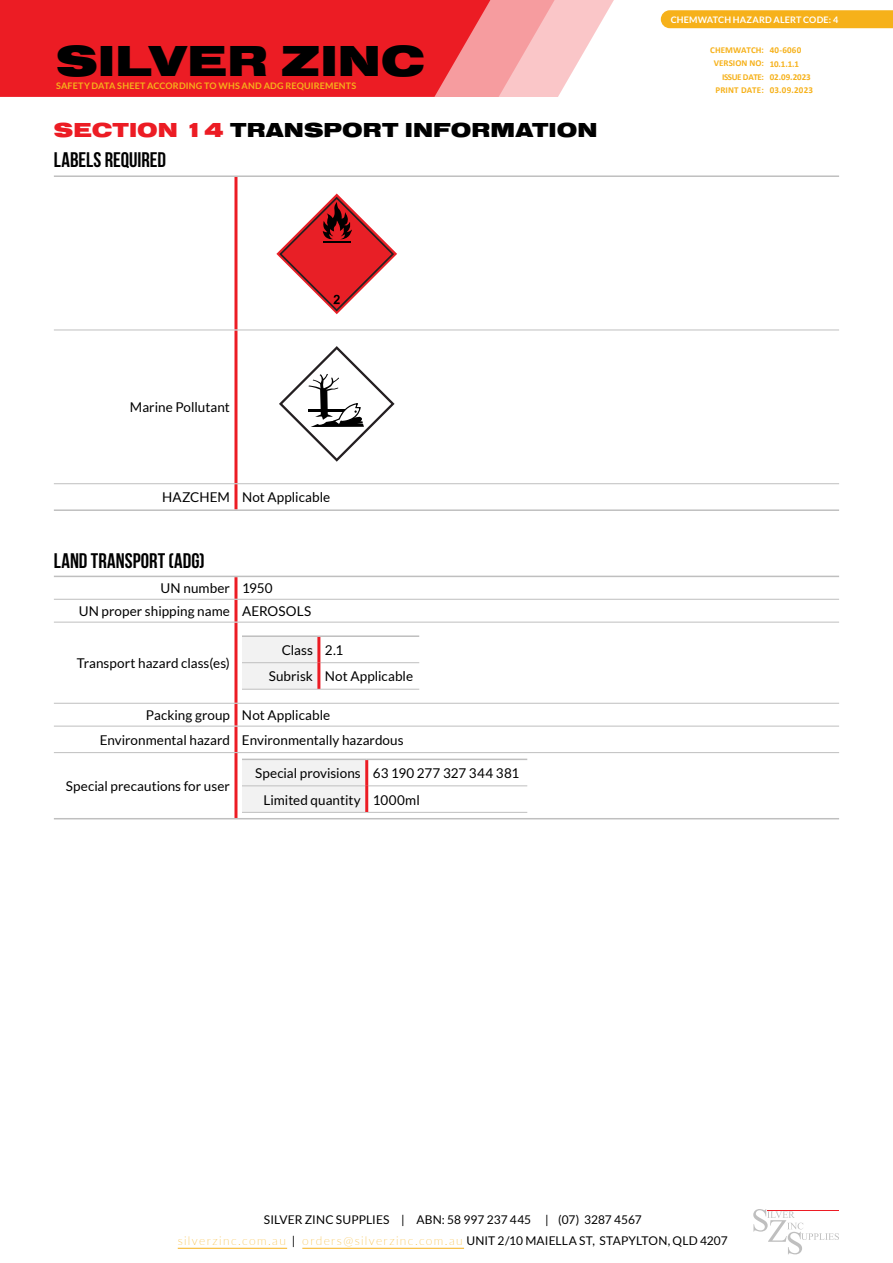
<style>
.page{position:relative;width:893px;height:1263px;background:#fff}
.page>*{position:absolute;margin:0;border:0;box-sizing:border-box;transform-origin:0 0}
.t1{font:900 45px "Nimbus San Ext";color:#000}
.t2{font:700 21px "Bebas Neue";color:#000}
.t3{font:900 21px "Nimbus San Ext";color:#000}
.t4{font:13.5px/26.5px "Lato";letter-spacing:.005em;color:#000}
.t5{font:12px/21px "Lato";letter-spacing:.005em;color:#000;text-align:center}
.t6{font:700 9px/13.4px "Calibri";color:#f6b11a;text-align:right}
.t7{font:700 9px "Lato";letter-spacing:.015em;color:#f6b11a}
.t8{font:700 9px "Lato";letter-spacing:.015em;color:#fff}
.s1{color:#ec1c24}
.s2{font-family:"Lato"}
.s3{font-style:inherit}
.s4{font-weight:100;color:#f6b11a}
</style>
<div class="page">
<svg style="left:584px;top:0;width:30px;height:52px"></svg>
<svg style="left:490px;top:0;width:94px;height:97px;background:#f8b8bb"></svg>
<div style="left:0;top:0;width:490px;height:97px;background:#ec1c24"></div>
<hr style="left:178px;top:1248px;width:109px;height:1px;background:#f6b11a">
<hr style="left:302px;top:1248px;width:162px;height:1px;background:#f6b11a">
<div style="left:661px;top:10px;width:231px;height:18px;background:#f6b11a"></div>
<hr style="left:234px;top:177px;width:3px;height:153px;background:#ec1c24">
<hr style="left:234px;top:330px;width:3px;height:153px;background:#ec1c24">
<hr style="left:234px;top:484px;width:3px;height:25px;background:#ec1c24">
<hr style="left:54px;top:175px;width:182px;height:2px;background:#bfbfbf">
<hr style="left:236px;top:175px;width:603px;height:2px;background:#bfbfbf">
<hr style="left:54px;top:509px;width:182px;height:2px;background:#bfbfbf">
<hr style="left:236px;top:509px;width:603px;height:2px;background:#bfbfbf">
<hr style="left:54px;top:330px;width:182px;height:1px;background:#bfbfbf">
<hr style="left:236px;top:330px;width:603px;height:1px;background:#bfbfbf">
<hr style="left:54px;top:483px;width:182px;height:1px;background:#bfbfbf">
<hr style="left:236px;top:483px;width:603px;height:1px;background:#bfbfbf">
<hr style="left:234px;top:577px;width:3px;height:22px;background:#ec1c24">
<hr style="left:234px;top:600px;width:3px;height:22px;background:#ec1c24">
<hr style="left:234px;top:622px;width:3px;height:81px;background:#ec1c24">
<hr style="left:234px;top:704px;width:3px;height:22px;background:#ec1c24">
<hr style="left:234px;top:726px;width:3px;height:26px;background:#ec1c24">
<hr style="left:234px;top:753px;width:3px;height:65px;background:#ec1c24">
<hr style="left:54px;top:576px;width:182px;height:1px;background:#bfbfbf">
<hr style="left:236px;top:576px;width:603px;height:1px;background:#bfbfbf">
<hr style="left:54px;top:818px;width:182px;height:1px;background:#bfbfbf">
<hr style="left:236px;top:818px;width:603px;height:1px;background:#bfbfbf">
<hr style="left:54px;top:599px;width:182px;height:1px;background:#bfbfbf">
<hr style="left:236px;top:599px;width:603px;height:1px;background:#bfbfbf">
<hr style="left:54px;top:622px;width:182px;height:1px;background:#bfbfbf">
<hr style="left:236px;top:622px;width:603px;height:1px;background:#bfbfbf">
<hr style="left:54px;top:703px;width:182px;height:1px;background:#bfbfbf">
<hr style="left:236px;top:703px;width:603px;height:1px;background:#bfbfbf">
<hr style="left:54px;top:726px;width:182px;height:1px;background:#bfbfbf">
<hr style="left:236px;top:726px;width:603px;height:1px;background:#bfbfbf">
<hr style="left:54px;top:752px;width:182px;height:1px;background:#bfbfbf">
<hr style="left:236px;top:752px;width:603px;height:1px;background:#bfbfbf">
<div style="left:242px;top:637px;width:75px;height:52px;background:#f2f2f2"></div>
<hr style="left:242px;top:635px;width:77px;height:2px;background:#bfbfbf">
<hr style="left:319px;top:635px;width:100px;height:2px;background:#bfbfbf">
<hr style="left:242px;top:662px;width:75px;height:1px;background:#bfbfbf">
<hr style="left:320px;top:662px;width:99px;height:1px;background:#bfbfbf">
<hr style="left:242px;top:689px;width:77px;height:1px;background:#bfbfbf">
<hr style="left:319px;top:689px;width:100px;height:1px;background:#bfbfbf">
<hr style="left:317px;top:637px;width:3px;height:26px;background:#ec1c24">
<hr style="left:317px;top:663px;width:3px;height:26px;background:#ec1c24">
<div style="left:242px;top:760px;width:123px;height:52px;background:#f2f2f2"></div>
<hr style="left:242px;top:759px;width:125px;height:1px;background:#bfbfbf">
<hr style="left:367px;top:759px;width:160px;height:1px;background:#bfbfbf">
<hr style="left:242px;top:785px;width:123px;height:1px;background:#bfbfbf">
<hr style="left:368px;top:785px;width:159px;height:1px;background:#bfbfbf">
<hr style="left:242px;top:812px;width:125px;height:1px;background:#bfbfbf">
<hr style="left:367px;top:812px;width:160px;height:1px;background:#bfbfbf">
<hr style="left:365px;top:760px;width:3px;height:26px;background:#ec1c24">
<hr style="left:365px;top:786px;width:3px;height:26px;background:#ec1c24">
<svg style="left:753px;top:1209px;width:86px;height:45px"></svg>
<svg style="left:276px;top:194px;width:121px;height:120px"></svg>
<svg style="left:279px;top:346px;width:116px;height:116px"></svg>
<h1 class="t1" style="left:56px;top:35px;width:370px">SILVER ZINC</h1>
<p class="t7" style="left:56px;top:81px;width:302px">SAFETY DATA SHEET ACCORDING TO WHS AND ADG REQUIREMENTS</p>
<h2 class="t3" style="left:54px;top:118px;width:545px"><span class="s1">SECTION 14</span> TRANSPORT INFORMATION</h2>
<h2 class="t2" style="left:54px;top:149px;width:114px">LABELS REQUIRED</h2>
<p class="t8" style="left:671px;top:14px;width:169px">CHEMWATCH HAZARD ALERT CODE: 4</p>
<p class="t6" style="left:710px;top:43px;width:55px">CHEMWATCH<span class="s2">:<br></span>VERSION NO:<br>ISSUE DATE:<br>PRINT DATE:</p>
<p class="t6" style="left:770px;top:44px;width:43px;text-align:left">40-6060<br>10.1.1.1<br>02.09.202<span class="s3">3</span></p>
<p class="t6" style="left:770px;top:83px;width:45px">03.09.202<span class="s3">3</span></p>
<p class="t4" style="left:130px;top:394px;width:102px">Marine Pollutant</p>
<p class="t4" style="left:162px;top:484px;width:170px">HAZCHEM Not Applicable</p>
<h2 class="t2" style="left:54px;top:549px;width:153px">LAND TRANSPORT (ADG)</h2>
<p class="t4" style="left:79px;top:577px;width:234px;line-height:22.8px;text-indent:82px">UN number 1950<br>UN proper shipping name AEROSOLS</p>
<p class="t4" style="left:77px;top:650px;width:155px">Transport hazard class(es)</p>
<p class="t4" style="left:269px;top:637px;width:146px;text-indent:13px">Class 2.1<br>Subrisk Not Applicable</p>
<p class="t4" style="left:100px;top:703px;width:305px;line-height:24.8px;text-indent:46px">Packing group Not Applicable<br>Environmental hazard Environmentally hazardous</p>
<p class="t4" style="left:66px;top:773px;width:166px">Special precautions for user</p>
<p class="t4" style="left:264px;top:760px;width:257px;text-indent:-8px">Special provisions 63 190 277 327 344 381<br>Limited quantity 1000ml</p>
<p class="t5" style="left:178px;top:1209px;width:551px">SILVER ZINC SUPPLIES | ABN: 58 997 237 445 | (07) 3287 4567<br><span class="s4">silverzinc.com.au</span> | <span class="s4">orders@silverzinc.com.au</span> UNIT 2/10 MAIELLA ST, STAPYLTON, QLD 4207</p>
</div>
